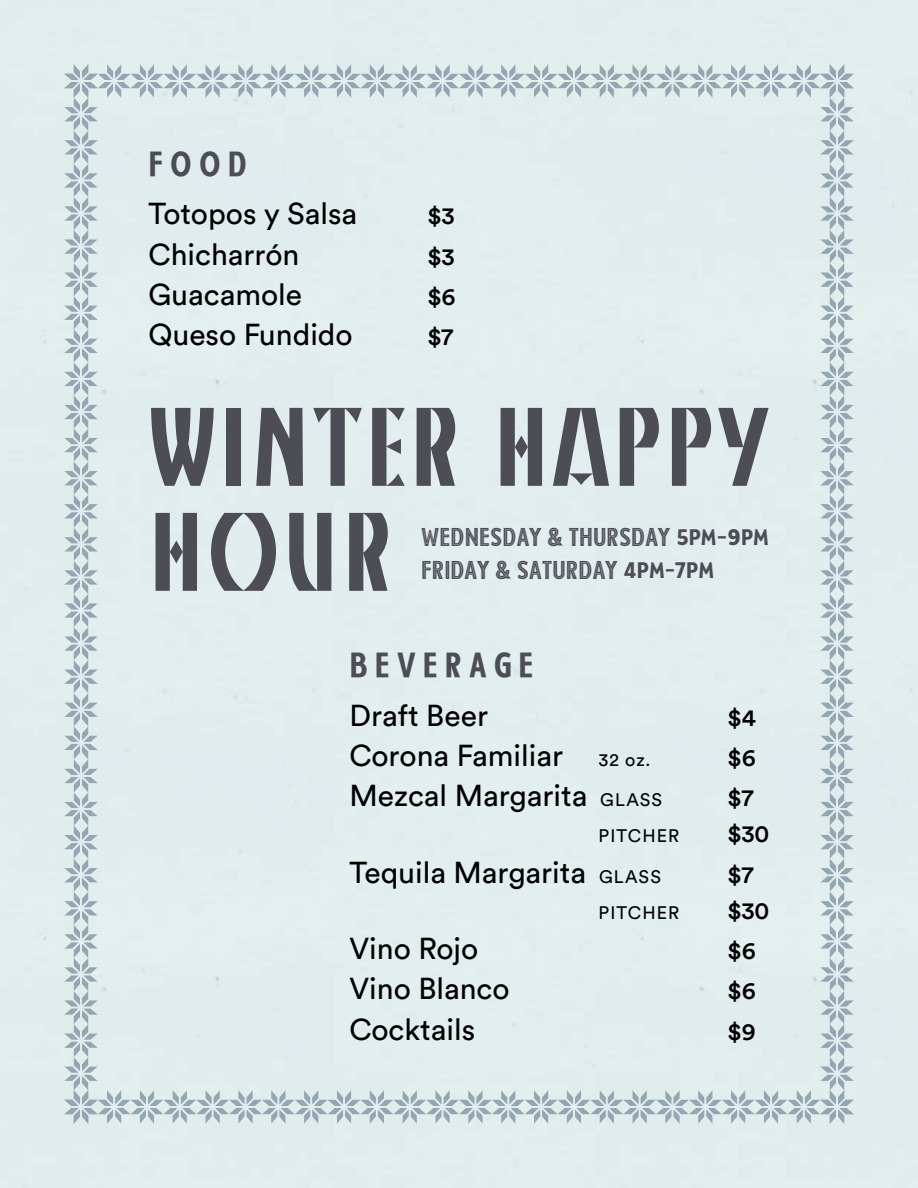
<style>
.page{position:relative;width:918px;height:1188px;background:#fff}
.page>*{position:absolute;margin:0;border:0;box-sizing:border-box;transform-origin:0 0}
.t1{font:111px/105px "Kino";letter-spacing:.035em;color:#4c4d55}
.t2{font:33px "Taberna Sans";letter-spacing:.2em;color:#4c4d55}
.t3{font:30px "Circular Std";color:#000}
.t4{font:24px "Taberna Sans Regular In";color:#4c4d55}
.t5{font:500 24px "Circular Std";color:#000}
.t6{font:18px "Circular Std";letter-spacing:.06em;color:#000}
.s1{font-family:"Taberna Sans"}
.s2{font-size:18px}
</style>
<div class="page">
<div style="left:64px;top:64px;width:790px;height:1060px;background:#e1eeed"></div>
<p class="t2" style="left:148px;top:143px;width:100px">FOOD</p>
<p class="t3" style="left:148px;top:196px;width:210px">Totopos y Salsa</p>
<p class="t5" style="left:428px;top:201px;width:29px">$3</p>
<p class="t3" style="left:148px;top:236px;width:152px">Chicharrón</p>
<p class="t5" style="left:428px;top:241px;width:29px">$3</p>
<p class="t3" style="left:148px;top:276px;width:155px">Guacamole</p>
<p class="t5" style="left:428px;top:282px;width:30px">$6</p>
<p class="t3" style="left:148px;top:317px;width:206px">Queso Fundido</p>
<p class="t5" style="left:428px;top:322px;width:27px">$7</p>
<p class="t1" style="left:148px;top:396px;width:622px">WINTER HAPPY<br>HOUR</p>
<p class="t4" style="left:421px;top:522px;width:349px">WEDNESDAY &amp; THURSDAY <span class="s1">5pm-9pm</span></p>
<p class="t4" style="left:421px;top:555px;width:294px">FRIDAY &amp; SATURDAY <span class="s1">4pm-7pm</span></p>
<p class="t2" style="left:350px;top:644px;width:186px">BEVERAGE</p>
<p class="t3" style="left:350px;top:697px;width:140px">Draft Beer</p>
<p class="t5" style="left:728px;top:702px;width:30px">$4</p>
<p class="t3" style="left:350px;top:737px;width:303px">Corona Familiar <span class="s2">32 oz.</span></p>
<p class="t5" style="left:728px;top:742px;width:30px">$6</p>
<p class="t3" style="left:350px;top:777px;width:314px">Mezcal Margarita <span class="s2">GLASS</span></p>
<p class="t5" style="left:728px;top:783px;width:27px">$7</p>
<p class="t6" style="left:599px;top:825px;width:82px">PITCHER</p>
<p class="t5" style="left:728px;top:819px;width:43px">$30</p>
<p class="t3" style="left:350px;top:854px;width:313px">Tequila Margarita <span class="s2">GLASS</span></p>
<p class="t5" style="left:728px;top:859px;width:27px">$7</p>
<p class="t6" style="left:599px;top:901px;width:82px">PITCHER</p>
<p class="t5" style="left:728px;top:895px;width:43px">$30</p>
<p class="t3" style="left:350px;top:930px;width:130px">Vino Rojo</p>
<p class="t5" style="left:728px;top:935px;width:30px">$6</p>
<p class="t3" style="left:350px;top:970px;width:161px">Vino Blanco</p>
<p class="t5" style="left:728px;top:976px;width:30px">$6</p>
<p class="t3" style="left:350px;top:1011px;width:127px">Cocktails</p>
<p class="t5" style="left:728px;top:1016px;width:30px">$9</p>
</div>
